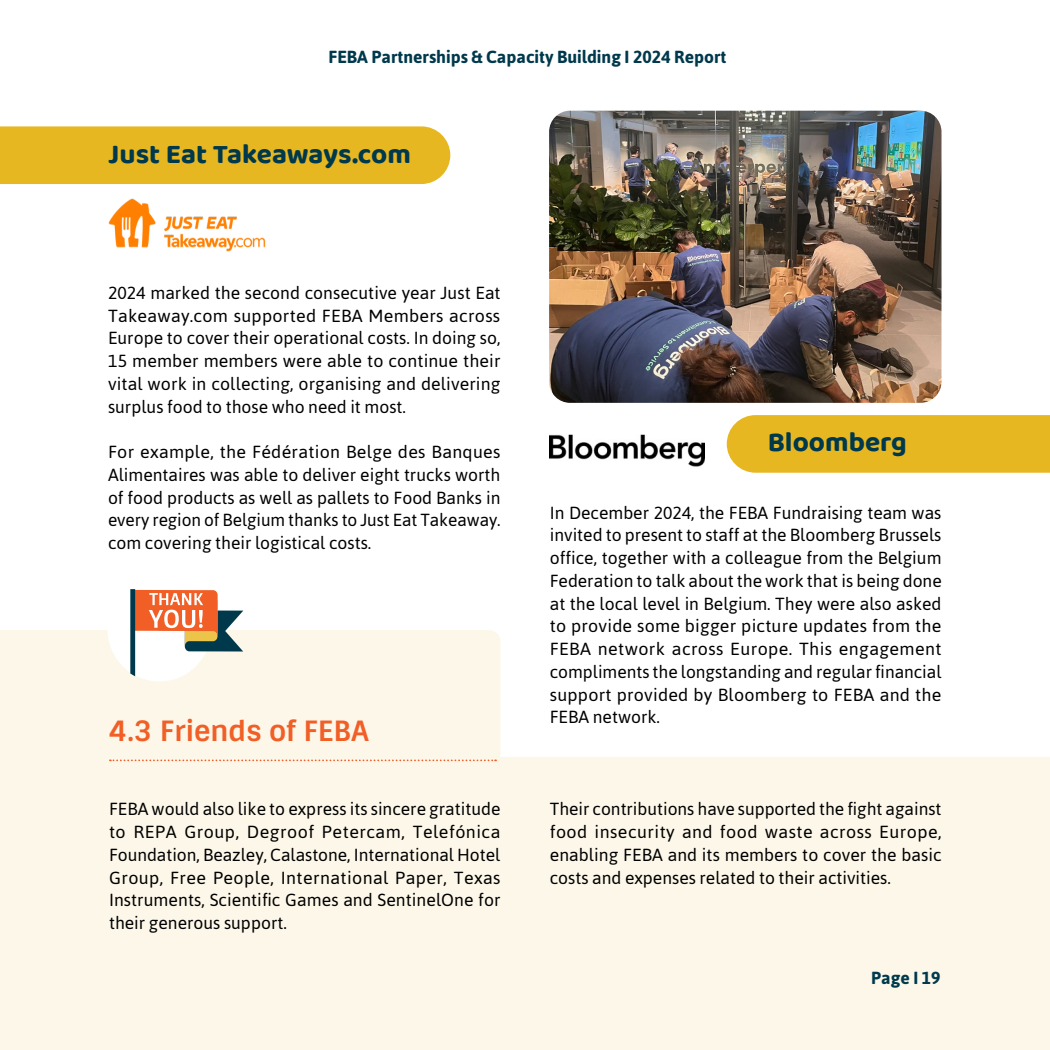
<style>
.page{position:relative;width:1050px;height:1050px;background:#fff}
.page>*{position:absolute;margin:0;border:0;box-sizing:border-box;transform-origin:0 0}
.t1{font:700 28px "Baloo 2";color:#00394c}
.t2{font:700 28px "Sintony";color:#f15f27}
.t3{font:17.5px/22.8px "Asap";color:#000;text-align:justify}
.t4{font:700 17.5px "Asap";color:#00394c}
</style>
<div class="page">
<div style="left:0;top:630px;width:501px;height:127px;background:#fcf7e9"></div>
<div style="left:0;top:757px;width:1050px;height:293px;background:#fcf7e9"></div>
<div style="left:0;top:126px;width:450px;height:58px;background:#e7b721"></div>
<img style="left:108px;top:198px;width:158px;height:54px">
<svg style="left:110px;top:760px;width:386px;height:1px"></svg>
<img style="left:549px;top:434px;width:155px;height:33px">
<div style="left:727px;top:415px;width:323px;height:58px;background:#e7b721"></div>
<img style="left:549px;top:111px;width:393px;height:292px">
<svg style="left:108px;top:589px;width:135px;height:92px"></svg>
<p class="t4" style="left:329px;top:45px;width:399px">FEBA Partnerships &amp; Capacity Building I 2024 Report</p>
<h1 class="t1" style="left:108px;top:137px;width:304px">Just Eat Takeaways.com</h1>
<p class="t3" style="left:108px;top:281px;width:394px">2024 marked the second consecutive year Just Eat Takeaway.com supported FEBA Members across Europe to cover their operational costs. In doing so, 15 member members were able to continue their vital work in collecting, organising and delivering surplus food to those who need it most.</p>
<p class="t3" style="left:108px;top:440px;width:394px">For example, the Fédération Belge des Banques Alimentaires was able to deliver eight trucks worth of food products as well as pallets to Food Banks in every region of Belgium thanks to Just Eat Takeaway. com covering their logistical costs.</p>
<h1 class="t2" style="left:109px;top:713px;width:261px">4.3 Friends of FEBA</h1>
<h1 class="t1" style="left:768px;top:425px;width:141px">Bloomberg</h1>
<p class="t3" style="left:550px;top:501px;width:393px">In December 2024, the FEBA Fundraising team was invited to present to staff at the Bloomberg Brussels office, together with a colleague from the Belgium Federation to talk about the work that is being done at the local level in Belgium. They were also asked to provide some bigger picture updates from the FEBA network across Europe. This engagement compliments the longstanding and regular financial support provided by Bloomberg to FEBA and the FEBA network.</p>
<p class="t3" style="left:109px;top:797px;width:393px">FEBA would also like to express its sincere gratitude to REPA Group, Degroof Petercam, Telefónica Foundation, Beazley, Calastone, International Hotel Group, Free People, International Paper, Texas Instruments, Scientific Games and SentinelOne for their generous support.</p>
<p class="t3" style="left:550px;top:797px;width:393px">Their contributions have supported the fight against food insecurity and food waste across Europe, enabling FEBA and its members to cover the basic costs and expenses related to their activities.</p>
<p class="t4" style="left:871px;top:966px;width:71px">Page I 19</p>
</div>
